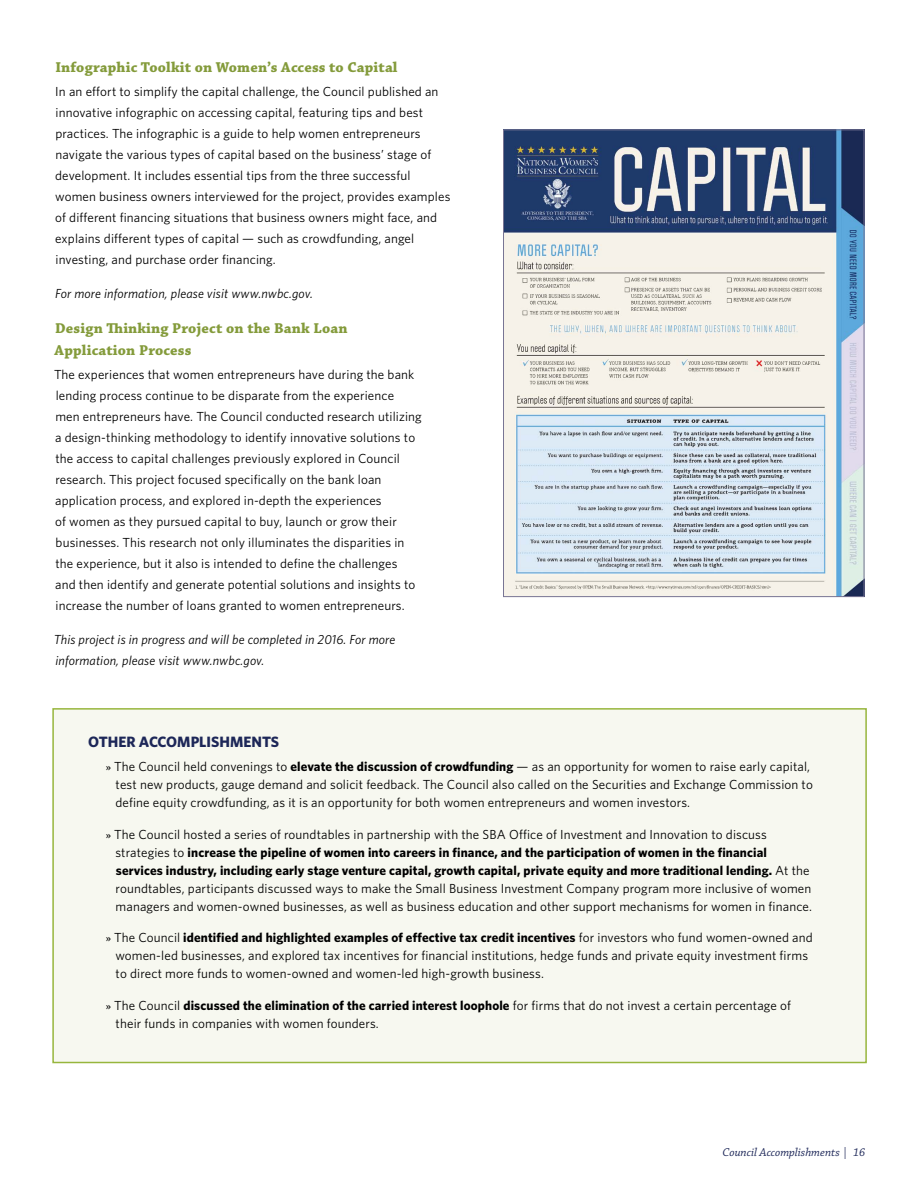
<style>
.page{position:relative;width:918px;height:1188px;background:#fff}
.page>*{position:absolute;margin:0;border:0;box-sizing:border-box;transform-origin:0 0}
.t1{font:700 15px/21.3px "Chaparral Pro";letter-spacing:.01em;color:#849b3b}
.t2{font:700 15px "Whitney";color:#1d2758}
.t3{font:13.2px/21px "Whitney";letter-spacing:.01em;color:#000}
.t4{font:italic 13.2px/21px "Whitney";letter-spacing:.01em;color:#000}
.t5{font:italic 12px "Chaparral Pro";color:#1d2758}
.s1{font-family:"Chaparral Pro"}
.s2{font-weight:700}
</style>
<div class="page">
<div style="left:52px;top:708px;width:815px;height:355px;background:#f7f8f0;border:2px solid #97b63d"></div>
<svg style="left:503px;top:130px;width:361px;height:467px;background:#b8c2cc"></svg>
<p class="t1" style="left:55px;top:57px;width:344px">Infographic Toolkit on Women’s Access to Capital</p>
<p class="t3" style="left:55px;top:80px;width:385px">In an effort to simplify the capital challenge, the Council published an innovative infographic on accessing capital, featuring tips and best</p>
<p class="t3" style="left:55px;top:122px;width:397px">practices. The infographic is a guide to help women entrepreneurs navigate the various types of capital based on the business’ stage of development. It includes essential tips from the three successful women business owners interviewed for the project, provides examples of different financing situations that business owners might face, and explains different types of capital — such as crowdfunding, angel investing, and purchase order financing.</p>
<p class="t4" style="left:55px;top:283px;width:259px">For more information, please visit www.nwbc.gov.</p>
<p class="t1" style="left:55px;top:318px;width:295px">Design Thinking Project on the Bank Loan<br>Application Process</p>
<p class="t3" style="left:54px;top:363px;width:362px">The experiences that women entrepreneurs have during the bank</p>
<p class="t3" style="left:55px;top:384px;width:368px">lending process continue to be disparate from the experience<br>men entrepreneurs have. The Council conducted research utilizing a design-thinking methodology to identify innovative solutions to the access to capital challenges previously explored in Council research. This project focused specifically on the bank loan application process, and explored in-depth the experiences<br>of women as they pursued capital to buy, launch or grow their</p>
<p class="t3" style="left:55px;top:531px;width:362px">businesses. This research not only illuminates the disparities in the experience, but it also is intended to define the challenges and then identify and generate potential solutions and insights to</p>
<p class="t3" style="left:56px;top:594px;width:351px">increase the number of loans granted to women entrepreneurs.</p>
<p class="t4" style="left:54px;top:629px;width:343px">This project is in progress and will be completed in 2016. For more information, please visit www.nwbc.gov.</p>
<p class="t2" style="left:88px;top:733px;width:193px">OTHER ACCOMPLISHMENTS</p>
<p class="t3" style="left:115px;top:757px;width:699px;line-height:18px;text-indent:-10px"><span class="s1">»</span> The Council held convenings to <span class="s2">elevate the discussion of crowdfunding</span> — as an opportunity for women to raise early capital, test new products, gauge demand and solicit feedback. The Council also called on the Securities and Exchange Commission to define equity crowdfunding, as it is an opportunity for both women entrepreneurs and women investors.</p>
<p class="t3" style="left:115px;top:825px;width:698px;line-height:18px;text-indent:-10px"><span class="s1">»</span> The Council hosted a series of roundtables in partnership with the SBA Office of Investment and Innovation to discuss strategies to <span class="s2">increase the pipeline of women into careers in finance, and the participation of women in the financial services industry, including early stage venture capital, growth capital, private equity and more traditional lending.</span> At the roundtables, participants discussed ways to make the Small Business Investment Company program more inclusive of women managers and women-owned businesses, as well as business education and other support mechanisms for women in finance.</p>
<p class="t3" style="left:115px;top:929px;width:699px;line-height:18px;text-indent:-10px"><span class="s1">»</span> The Council <span class="s2">identified and highlighted examples of effective tax credit incentives</span> for investors who fund women-owned and women-led businesses, and explored tax incentives for financial institutions, hedge funds and private equity investment firms to direct more funds to women-owned and women-led high-growth business.</p>
<p class="t3" style="left:116px;top:996px;width:677px;line-height:18px;text-indent:-10px"><span class="s1">»</span> The Council <span class="s2">discussed the elimination of the carried interest loophole</span> for firms that do not invest a certain percentage of their funds in companies with women founders.</p>
<p class="t5" style="left:723px;top:1146px;width:144px">Council Accomplishments | 16</p>
</div>
